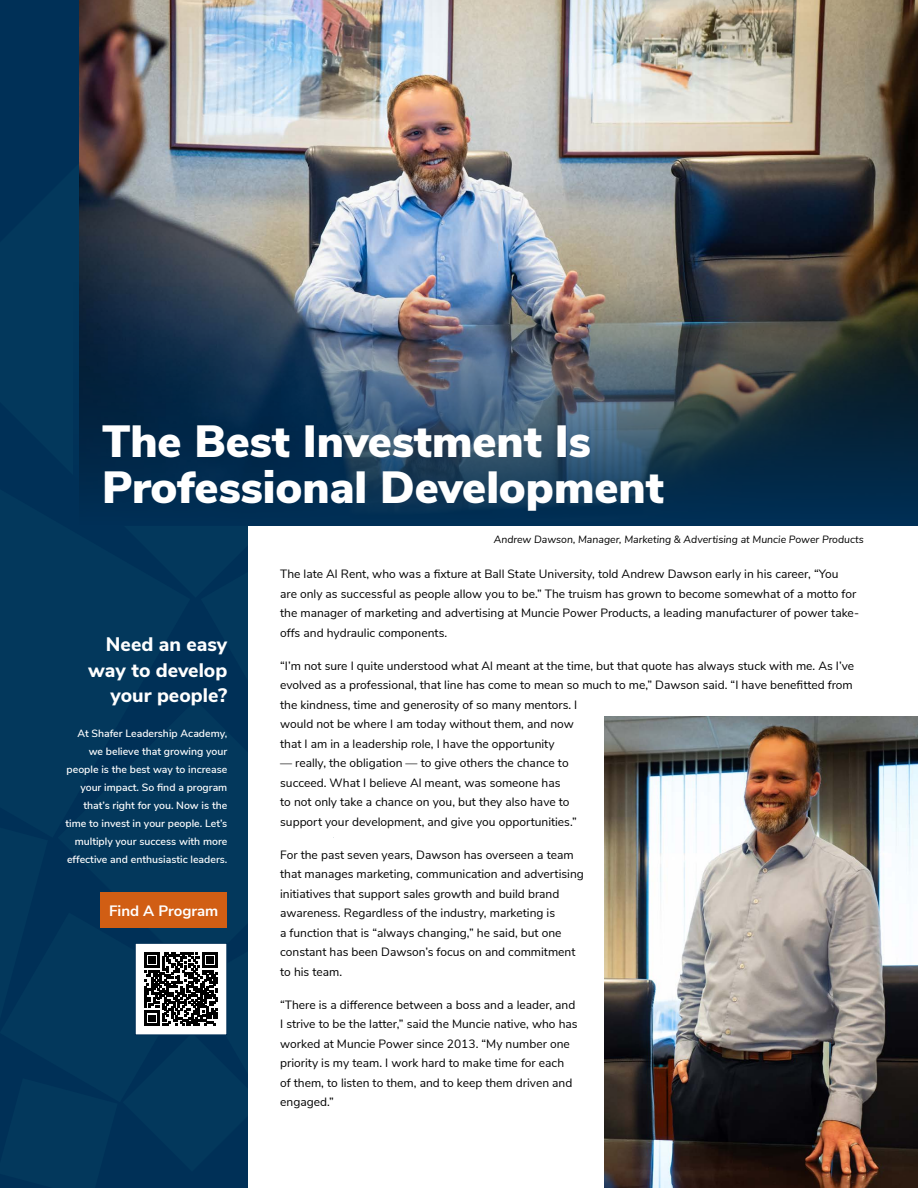
<style>
.page{position:relative;width:918px;height:1188px;background:#fff}
.page>*{position:absolute;margin:0;border:0;box-sizing:border-box;transform-origin:0 0}
.t1{font:900 45px/46.5px "Nunito Sans";color:#fff}
.t2{font:800 19.5px/25.5px "Nunito Sans";color:#fff;text-align:right}
.t3{font:700 15px "Nunito Sans";color:#fff}
.t4{font:12px/19.5px "Nunito Sans";color:#000}
.t5{font:600 10.5px/18px "Nunito Sans";color:#fff;text-align:right}
.t6{font:italic 10.5px "Nunito Sans";color:#000}
</style>
<div class="page">
<div style="left:0;top:52px;width:248px;height:546px;background:#03385c"></div>
<div style="left:201px;top:562px;width:47px;height:138px;background:#003057"></div>
<div style="left:0;top:489px;width:190px;height:339px;background:#03385c"></div>
<div style="left:58px;top:700px;width:190px;height:128px;background:#03385c"></div>
<img style="left:80px;top:0;width:838px;height:282px">
<svg style="left:0;top:828px;width:248px;height:360px;background:#0e3d5e"></svg>
<div style="left:135px;top:943px;width:92px;height:92px;border:1px solid #003057"></div>
<div style="left:100px;top:892px;width:127px;height:36px;background:#d15e14"></div>
<img style="left:605px;top:717px;width:313px;height:471px">
<img style="left:73px;top:282px;width:845px;height:244px">
<h1 class="t1" style="left:102px;top:416px;width:564px">The Best Investment Is<br>Professional Development</h1>
<h2 class="t2" style="left:88px;top:631px;width:141px">Need an easy way to develop your people?</h2>
<p class="t5" style="left:66px;top:723px;width:163px">At Shafer Leadership Academy, we believe that growing your people is the best way to increase your impact. So find a program that’s right for you. Now is the time to invest in your people. Let’s multiply your success with more effective and enthusiastic leaders.</p>
<p class="t3" style="left:109px;top:900px;width:111px">Find A Program</p>
<p class="t6" style="left:494px;top:532px;width:371px">Andrew Dawson, Manager, Marketing &amp; Advertising at Muncie Power Products</p>
<p class="t4" style="left:280px;top:564px;width:580px">The late Al Rent, who was a fixture at Ball State University, told Andrew Dawson early in his career, “You<br>are only as successful as people allow you to be.” The truism has grown to become somewhat of a motto for the manager of marketing and advertising at Muncie Power Products, a leading manufacturer of power take&shy;offs and hydraulic components.</p>
<p class="t4" style="left:280px;top:655px;width:576px">“I’m not sure I quite understood what Al meant at the time, but that quote has always stuck with me. As I’ve evolved as a professional, that line has come to mean so much to me,” Dawson said. “I have benefitted from the kindness, time and generosity of so many mentors. I<br>would not be where I am today without them, and now<br>that I am in a leadership role, I have the opportunity</p>
<p class="t4" style="left:280px;top:753px;width:298px">— really, the obligation — to give others the chance to succeed. What I believe Al meant, was someone has<br>to not only take a chance on you, but they also have to support your development, and give you opportunities.”</p>
<p class="t4" style="left:280px;top:844px;width:305px">For the past seven years, Dawson has overseen a team that manages marketing, communication and advertising initiatives that support sales growth and build brand awareness. Regardless of the industry, marketing is<br>a function that is “always changing,” he said, but one constant has been Dawson’s focus on and commitment to his team.</p>
<p class="t4" style="left:280px;top:994px;width:299px">“There is a difference between a boss and a leader, and I strive to be the latter,” said the Muncie native, who has worked at Muncie Power since 2013. “My number one priority is my team. I work hard to make time for each of them, to listen to them, and to keep them driven and engaged.”</p>
</div>
